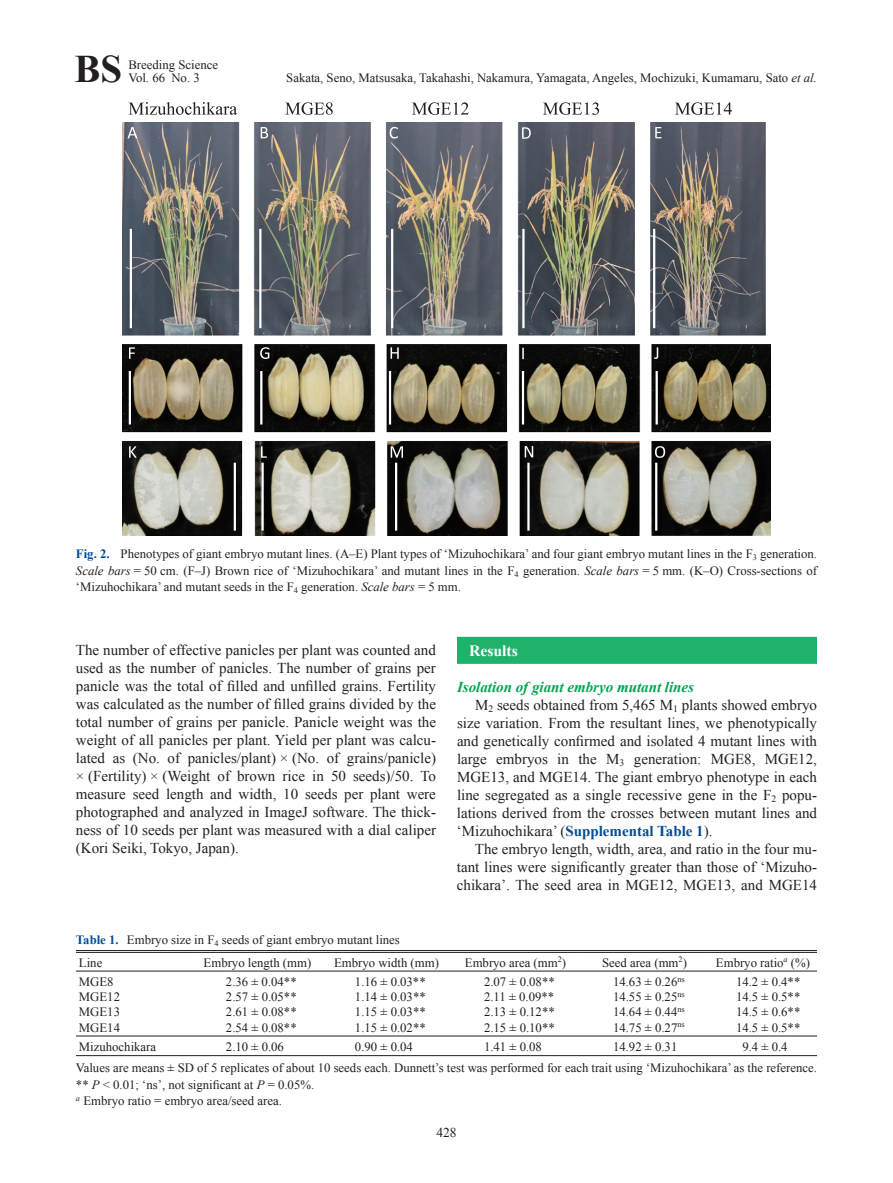
<style>
.page{position:relative;width:893px;height:1183px;background:#fff}
.page>*{position:absolute;margin:0;border:0;box-sizing:border-box;transform-origin:0 0}
.t1{font:700 39px "Times New Roman";color:#231f20}
.t2{font:700 15.75px "Times New Roman";color:#fff}
.t3{font:15px/18px "Times New Roman";color:#231f20;text-align:justify}
.t4{font:italic 700 15px "Times New Roman";color:#00a54f}
.t5{font:13.5px "Times New Roman";color:#231f20}
.t6{font:12.75px/16.5px "Times New Roman";color:#231f20}
.s1{font-style:italic}
.s2{font-weight:700;color:#014c98}
</style>
<div class="page">
<div style="left:457px;top:636px;width:360px;height:27px;background:#1eb26a"></div>
<img style="left:123px;top:123px;width:647px;height:412px">
<hr style="left:130px;top:229px;width:2px;height:99px;background:#fff">
<svg style="left:412px;top:102px;width:57px;height:13px"></svg>
<svg style="left:285px;top:102px;width:48px;height:13px"></svg>
<svg style="left:129px;top:102px;width:108px;height:13px"></svg>
<svg style="left:675px;top:102px;width:57px;height:13px"></svg>
<svg style="left:543px;top:102px;width:56px;height:13px"></svg>
<svg style="left:128px;top:127px;width:9px;height:11px"></svg>
<hr style="left:259px;top:229px;width:2px;height:99px;background:#fff">
<hr style="left:391px;top:229px;width:2px;height:99px;background:#fff">
<hr style="left:522px;top:229px;width:3px;height:99px;background:#fff">
<hr style="left:653px;top:229px;width:2px;height:99px;background:#fff">
<svg style="left:261px;top:127px;width:7px;height:11px"></svg>
<svg style="left:390px;top:127px;width:8px;height:11px"></svg>
<svg style="left:522px;top:127px;width:9px;height:12px"></svg>
<svg style="left:655px;top:127px;width:7px;height:11px"></svg>
<svg style="left:129px;top:347px;width:6px;height:12px"></svg>
<svg style="left:260px;top:347px;width:9px;height:12px"></svg>
<svg style="left:391px;top:347px;width:8px;height:12px"></svg>
<svg style="left:522px;top:347px;width:2px;height:12px"></svg>
<svg style="left:654px;top:347px;width:4px;height:12px"></svg>
<hr style="left:260px;top:371px;width:2px;height:53px;background:#fff">
<hr style="left:129px;top:371px;width:2px;height:53px;background:#fff">
<hr style="left:389px;top:371px;width:2px;height:53px;background:#fff">
<hr style="left:522px;top:371px;width:2px;height:53px;background:#fff">
<hr style="left:656px;top:371px;width:2px;height:53px;background:#fff">
<hr style="left:527px;top:462px;width:3px;height:68px;background:#fff">
<hr style="left:261px;top:462px;width:3px;height:68px;background:#fff">
<hr style="left:234px;top:462px;width:2px;height:68px;background:#fff">
<hr style="left:395px;top:462px;width:2px;height:68px;background:#fff">
<hr style="left:655px;top:462px;width:2px;height:68px;background:#fff">
<svg style="left:129px;top:446px;width:8px;height:11px"></svg>
<svg style="left:261px;top:446px;width:6px;height:11px"></svg>
<svg style="left:391px;top:446px;width:12px;height:11px"></svg>
<svg style="left:525px;top:446px;width:8px;height:11px"></svg>
<svg style="left:655px;top:446px;width:10px;height:11px"></svg>
<hr style="left:76px;top:950px;width:117px;height:1px;background:#231f20">
<hr style="left:76px;top:951px;width:117px;height:1px;background:#231f20">
<hr style="left:193px;top:950px;width:129px;height:1px;background:#231f20">
<hr style="left:193px;top:951px;width:129px;height:1px;background:#231f20">
<hr style="left:322px;top:950px;width:129px;height:1px;background:#231f20">
<hr style="left:322px;top:951px;width:129px;height:1px;background:#231f20">
<hr style="left:451px;top:950px;width:129px;height:1px;background:#231f20">
<hr style="left:451px;top:951px;width:129px;height:1px;background:#231f20">
<hr style="left:580px;top:950px;width:129px;height:1px;background:#231f20">
<hr style="left:580px;top:951px;width:129px;height:1px;background:#231f20">
<hr style="left:709px;top:950px;width:108px;height:1px;background:#231f20">
<hr style="left:709px;top:951px;width:108px;height:1px;background:#231f20">
<hr style="left:76px;top:970px;width:117px;height:1px;background:#231f20">
<hr style="left:193px;top:970px;width:129px;height:1px;background:#231f20">
<hr style="left:322px;top:970px;width:129px;height:1px;background:#231f20">
<hr style="left:451px;top:970px;width:129px;height:1px;background:#231f20">
<hr style="left:580px;top:970px;width:129px;height:1px;background:#231f20">
<hr style="left:709px;top:970px;width:108px;height:1px;background:#231f20">
<hr style="left:76px;top:1035px;width:117px;height:1px;background:#231f20">
<hr style="left:193px;top:1035px;width:129px;height:1px;background:#231f20">
<hr style="left:322px;top:1035px;width:129px;height:1px;background:#231f20">
<hr style="left:451px;top:1035px;width:129px;height:1px;background:#231f20">
<hr style="left:580px;top:1035px;width:129px;height:1px;background:#231f20">
<hr style="left:709px;top:1035px;width:108px;height:1px;background:#231f20">
<hr style="left:76px;top:1055px;width:117px;height:1px;background:#231f20">
<hr style="left:193px;top:1055px;width:129px;height:1px;background:#231f20">
<hr style="left:322px;top:1055px;width:129px;height:1px;background:#231f20">
<hr style="left:451px;top:1055px;width:129px;height:1px;background:#231f20">
<hr style="left:580px;top:1055px;width:129px;height:1px;background:#231f20">
<hr style="left:709px;top:1055px;width:108px;height:1px;background:#231f20">
<h1 class="t1" style="left:74px;top:42px;width:49px">BS</h1>
<p class="t6" style="left:128px;top:56px;width:91px">Breeding Science</p>
<p class="t6" style="left:128px;top:69px;width:73px">Vol. 66 No. 3</p>
<p class="t6" style="left:286px;top:69px;width:532px">Sakata, Seno, Matsusaka, Takahashi, Nakamura, Yamagata, Angeles, Mochizuki, Kumamaru, Sato <span class="s1">et al.</span></p>
<p class="t6" style="left:76px;top:545px;width:743px;text-align:justify"><span class="s2">Fig. 2.</span> Phenotypes of giant embryo mutant lines. (A–E) Plant types of ‘Mizuhochikara’ and four giant embryo mutant lines in the F<sub>3</sub> generation.<br><span class="s1">Scale bars</span> = 50 cm. (F–J) Brown rice of ‘Mizuhochikara’ and mutant lines in the F<sub>4</sub> generation. <span class="s1">Scale bars</span> = 5 mm. (K–O) Cross-sections of ‘Mizuhochikara’ and mutant seeds in the F<sub>4</sub> generation. <span class="s1">Scale bars</span> = 5 mm.</p>
<p class="t3" style="left:76px;top:640px;width:362px">The number of effective panicles per plant was counted and used as the number of panicles. The number of grains per panicle was the total of filled and unfilled grains. Fertility was calculated as the number of filled grains divided by the total number of grains per panicle. Panicle weight was the weight of all panicles per plant. Yield per plant was calcu&shy;lated as (No. of panicles/plant) × (No. of grains/panicle) × (Fertility) × (Weight of brown rice in 50 seeds)/50. To measure seed length and width, 10 seeds per plant were photographed and analyzed in ImageJ software. The thick&shy;ness of 10 seeds per plant was measured with a dial caliper (Kori Seiki, Tokyo, Japan).</p>
<p class="t2" style="left:469px;top:639px;width:50px">Results</p>
<p class="t4" style="left:457px;top:676px;width:239px">Isolation of giant embryo mutant lines</p>
<p class="t3" style="left:475px;top:695px;width:344px">M<sub>2</sub> seeds obtained from 5,465 M<sub>1</sub> plants showed embryo</p>
<p class="t3" style="left:457px;top:713px;width:362px">size variation. From the resultant lines, we phenotypically</p>
<p class="t3" style="left:457px;top:731px;width:362px">and genetically confirmed and isolated 4 mutant lines with</p>
<p class="t3" style="left:457px;top:749px;width:361px">large embryos in the M<sub>3</sub> generation: MGE8, MGE12,</p>
<p class="t3" style="left:457px;top:767px;width:362px">MGE13, and MGE14. The giant embryo phenotype in each</p>
<p class="t3" style="left:457px;top:785px;width:360px">line segregated as a single recessive gene in the F<sub>2</sub> popu-</p>
<p class="t3" style="left:457px;top:803px;width:362px">lations derived from the crosses between mutant lines and</p>
<p class="t3" style="left:457px;top:821px;width:257px">‘Mizuhochikara’ (<span class="s2">Supplemental Table 1</span>).</p>
<p class="t3" style="left:475px;top:839px;width:344px">The embryo length, width, area, and ratio in the four mu-</p>
<p class="t3" style="left:457px;top:857px;width:362px">tant lines were significantly greater than those of ‘Mizuho-</p>
<p class="t3" style="left:457px;top:875px;width:362px">chikara’. The seed area in MGE12, MGE13, and MGE14</p>
<p class="t6" style="left:76px;top:928px;width:325px;line-height:22.2px"><span class="s2">Table 1.</span> Embryo size in F<sub>4</sub> seeds of giant embryo mutant lines<br>Line</p>
<p class="t6" style="left:204px;top:953px;width:109px">Embryo length (mm)</p>
<p class="t6" style="left:334px;top:953px;width:106px">Embryo width (mm)</p>
<p class="t6" style="left:465px;top:953px;width:103px">Embryo area (mm<sup>2</sup>)</p>
<p class="t6" style="left:602px;top:953px;width:86px">Seed area (mm<sup>2</sup>)</p>
<p class="t6" style="left:716px;top:953px;width:96px">Embryo ratio<sup>a</sup> (%)</p>
<p class="t6" style="left:79px;top:973px;width:36px">MGE8</p>
<p class="t6" style="left:226px;top:973px;width:72px">2.36 ± 0.04**</p>
<p class="t6" style="left:355px;top:973px;width:72px">1.16 ± 0.03**</p>
<p class="t6" style="left:484px;top:973px;width:72px">2.07 ± 0.08**</p>
<p class="t6" style="left:613px;top:973px;width:73px">14.63 ± 0.26<sup>ns</sup></p>
<p class="t6" style="left:736px;top:973px;width:66px">14.2 ± 0.4**</p>
<p class="t6" style="left:79px;top:988px;width:43px">MGE12</p>
<p class="t6" style="left:226px;top:988px;width:72px">2.57 ± 0.05**</p>
<p class="t6" style="left:355px;top:988px;width:72px">1.14 ± 0.03**</p>
<p class="t6" style="left:484px;top:988px;width:72px">2.11 ± 0.09**</p>
<p class="t6" style="left:613px;top:988px;width:73px">14.55 ± 0.25<sup>ns</sup></p>
<p class="t6" style="left:736px;top:988px;width:66px">14.5 ± 0.5**</p>
<p class="t6" style="left:79px;top:1003px;width:43px">MGE13</p>
<p class="t6" style="left:226px;top:1003px;width:72px">2.61 ± 0.08**</p>
<p class="t6" style="left:355px;top:1003px;width:72px">1.15 ± 0.03**</p>
<p class="t6" style="left:484px;top:1003px;width:72px">2.13 ± 0.12**</p>
<p class="t6" style="left:613px;top:1003px;width:73px">14.64 ± 0.44<sup>ns</sup></p>
<p class="t6" style="left:736px;top:1003px;width:66px">14.5 ± 0.6**</p>
<p class="t6" style="left:79px;top:1018px;width:43px">MGE14</p>
<p class="t6" style="left:226px;top:1018px;width:72px">2.54 ± 0.08**</p>
<p class="t6" style="left:355px;top:1018px;width:72px">1.15 ± 0.02**</p>
<p class="t6" style="left:484px;top:1018px;width:72px">2.15 ± 0.10**</p>
<p class="t6" style="left:613px;top:1018px;width:73px">14.75 ± 0.27<sup>ns</sup></p>
<p class="t6" style="left:736px;top:1018px;width:66px">14.5 ± 0.5**</p>
<p class="t6" style="left:79px;top:1038px;width:79px">Mizuhochikara</p>
<p class="t6" style="left:226px;top:1038px;width:59px">2.10 ± 0.06</p>
<p class="t6" style="left:355px;top:1038px;width:59px">0.90 ± 0.04</p>
<p class="t6" style="left:484px;top:1038px;width:59px">1.41 ± 0.08</p>
<p class="t6" style="left:613px;top:1038px;width:66px">14.92 ± 0.31</p>
<p class="t6" style="left:76px;top:1035px;width:742px;line-height:21.1px;text-indent:666px">9.4 ± 0.4<br>Values are means ± SD of 5 replicates of about 10 seeds each. Dunnett’s test was performed for each trait using ‘Mizuhochikara’ as the reference.</p>
<p class="t6" style="left:76px;top:1075px;width:240px">** <span class="s1">P</span> &lt; 0.01; ‘ns’, not significant at <span class="s1">P</span> = 0.05%. <sup>a</sup> Embryo ratio = embryo area/seed area.</p>
<p class="t5" style="left:436px;top:1123px;width:22px">428</p>
</div>
